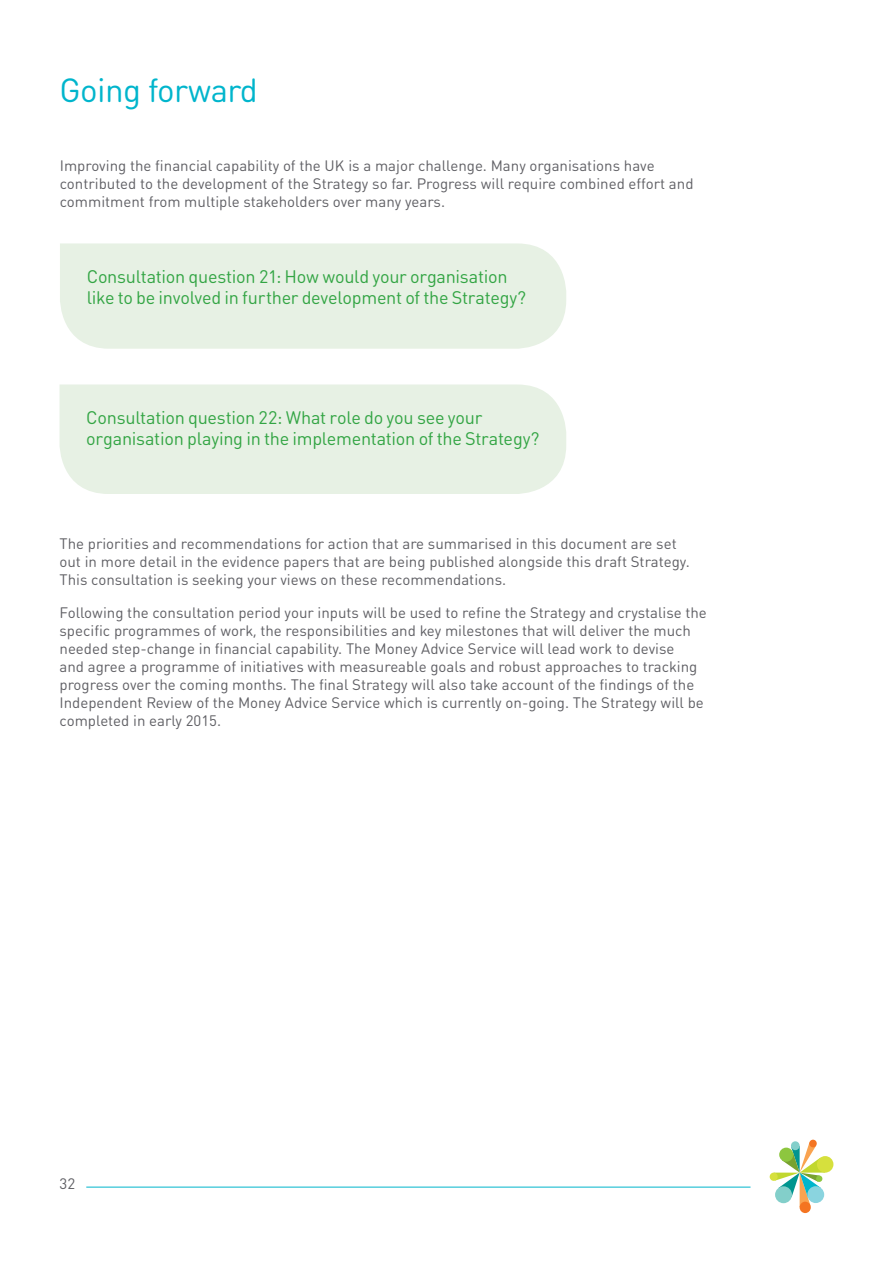
<style>
.page{position:relative;width:893px;height:1263px;background:#fff}
.page>*{position:absolute;margin:0;border:0;box-sizing:border-box;transform-origin:0 0}
.Footnote_8_10pt{font:33px "DIN Round Pro";letter-spacing:-.02em;color:#00b5cc}
.Footnote_8_10pt-2{font:18px/21px "DIN Round Pro";letter-spacing:-.015em;color:#33a544}
.Footnote_8_10pt-3{font:15px/18px "DIN Round Pro";color:#606065}
</style>
<div class="page">
<hr style="left:86px;top:1187px;width:664px;height:1px;background:#00b5cc">
<div style="left:809px;top:1140px;width:8px;height:7px;background:#f47421;border-radius:50%"></div>
<div style="left:770px;top:1172px;width:8px;height:9px;background:#d6e03d;border-radius:50%"></div>
<div style="left:800px;top:1202px;width:11px;height:11px;background:#f47421;border-radius:50%"></div>
<div style="left:817px;top:1156px;width:16px;height:16px;background:#d6e03d;border-radius:50%"></div>
<svg style="left:774px;top:1142px;width:51px;height:65px"></svg>
<div style="left:60px;top:243px;width:506px;height:106px;background:#e7f1e4"></div>
<div style="left:60px;top:384px;width:506px;height:110px;background:#e7f1e4"></div>
<p class="Footnote_8_10pt" style="left:60px;top:68px;width:200px">Going forward</p>
<p class="Footnote_8_10pt-3" style="left:60px;top:156px;width:635px">Improving the financial capability of the UK is a major challenge. Many organisations have contributed to the development of the Strategy so far. Progress will require combined effort and commitment from multiple stakeholders over many years.</p>
<p class="Footnote_8_10pt-2" style="left:87px;top:265px;width:441px">Consultation question 21: How would your organisation like to be involved in further development of the Strategy?</p>
<p class="Footnote_8_10pt-2" style="left:86px;top:406px;width:454px">Consultation question 22: What role do you see your organisation playing in the implementation of the Strategy?</p>
<p class="Footnote_8_10pt-3" style="left:60px;top:534px;width:632px">The priorities and recommendations for action that are summarised in this document are set out in more detail in the evidence papers that are being published alongside this draft Strategy.<br>This consultation is seeking your views on these recommendations.</p>
<p class="Footnote_8_10pt-3" style="left:60px;top:603px;width:649px">Following the consultation period your inputs will be used to refine the Strategy and crystalise the specific programmes of work, the responsibilities and key milestones that will deliver the much needed step-change in financial capability. The Money Advice Service will lead work to devise<br>and agree a programme of initiatives with measureable goals and robust approaches to tracking progress over the coming months. The final Strategy will also take account of the findings of the Independent Review of the Money Advice Service which is currently on-going. The Strategy will be completed in early 2015.</p>
<p class="Footnote_8_10pt-3" style="left:60px;top:1174px;width:17px">32</p>
</div>
